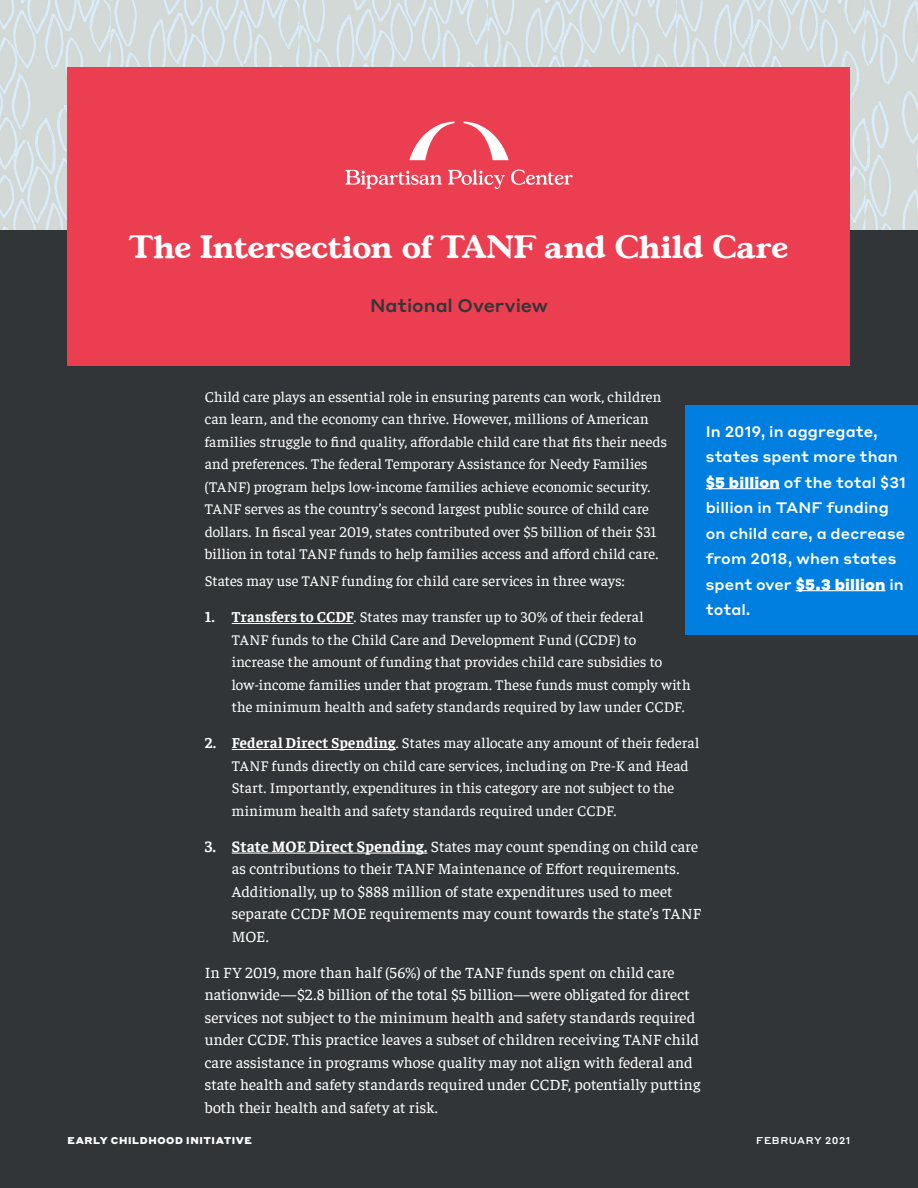
<style>
.page{position:relative;width:918px;height:1188px;background:#fff}
.page>*{position:absolute;margin:0;border:0;box-sizing:border-box;transform-origin:0 0}
.Cover_-_Title{font:700 31.5px "Gascogne TS";letter-spacing:.01em;color:#fff}
.Intro_Text{font:500 18px "Styrene A";color:#323537}
.Body_-_Report{font:15.75px/22.5px "Faustina";letter-spacing:.005em;color:#fff}
.Body_-_Report-2{font:15px/22.5px "Faustina";letter-spacing:.005em;color:#fff}
.Pullquote_Box_-_Righ{font:500 15px/25.5px "Styrene A";letter-spacing:.005em;color:#fff}
.t1{font:900 9.75px "Styrene A";letter-spacing:.065em;color:#fff}
.t2{font:500 9.75px "Styrene A";letter-spacing:.06em;color:#fff}
.s1{font-weight:700}
.s2{font-weight:900}
</style>
<div class="page">
<img style="left:0;top:0;width:918px;height:230px">
<div style="left:0;top:230px;width:918px;height:958px;background:#323537"></div>
<div style="left:68px;top:68px;width:782px;height:298px;background:#eb3e51"></div>
<svg style="left:448px;top:170px;width:57px;height:19px"></svg>
<svg style="left:345px;top:170px;width:97px;height:19px"></svg>
<svg style="left:511px;top:170px;width:62px;height:15px"></svg>
<svg style="left:464px;top:122px;width:45px;height:38px"></svg>
<svg style="left:409px;top:121px;width:45px;height:39px"></svg>
<hr style="left:232px;top:623px;width:122px;height:1px;background:#fff">
<hr style="left:232px;top:749px;width:164px;height:1px;background:#fff">
<hr style="left:232px;top:853px;width:195px;height:1px;background:#fff">
<div style="left:685px;top:405px;width:233px;height:230px;background:#007fe1"></div>
<hr style="left:706px;top:488px;width:74px;height:1px;background:#fff">
<hr style="left:796px;top:590px;width:90px;height:1px;background:#fff">
<p class="Cover_-_Title" style="left:130px;top:226px;width:660px">The Intersection of TANF and Child Care</p>
<p class="Intro_Text" style="left:370px;top:290px;width:179px">National Overview</p>
<p class="Body_-_Report-2" style="left:205px;top:384px;width:464px">Child care plays an essential role in ensuring parents can work, children can learn, and the economy can thrive. However, millions of American families struggle to find quality, affordable child care that fits their needs and preferences. The federal Temporary Assistance for Needy Families (TANF) program helps low-income families achieve economic security.<br>TANF serves as the country’s second largest public source of child care dollars. In fiscal year 2019, states contributed over $5 billion of their $31 billion in total TANF funds to help families access and afford child care.</p>
<p class="Body_-_Report-2" style="left:205px;top:569px;width:422px">States may use TANF funding for child care services in three ways:</p>
<p class="Body_-_Report-2" style="left:232px;top:605px;width:460px;text-indent:-27px"><span class="s1">1. Transfers to CCDF</span>. States may transfer up to 30% of their federal<br>TANF funds to the Child Care and Development Fund (CCDF) to increase the amount of funding that provides child care subsidies to low-income families under that program. These funds must comply with the minimum health and safety standards required by law under CCDF.</p>
<p class="Body_-_Report-2" style="left:232px;top:731px;width:469px;text-indent:-27px"><span class="s1">2. Federal Direct Spending</span>. States may allocate any amount of their federal TANF funds directly on child care services, including on Pre-K and Head Start. Importantly, expenditures in this category are not subject to the minimum health and safety standards required under CCDF.</p>
<p class="Body_-_Report" style="left:232px;top:834px;width:471px;text-indent:-27px"><span class="s1">3. State MOE Direct Spending.</span> States may count spending on child care as contributions to their TANF Maintenance of Effort requirements.<br>Additionally, up to $888 million of state expenditures used to meet separate CCDF MOE requirements may count towards the state’s TANF MOE.</p>
<p class="Body_-_Report" style="left:205px;top:960px;width:497px">In FY 2019, more than half (56%) of the TANF funds spent on child care nationwide—$2.8 billion of the total $5 billion—were obligated for direct services not subject to the minimum health and safety standards required under CCDF. This practice leaves a subset of children receiving TANF child care assistance in programs whose quality may not align with federal and state health and safety standards required under CCDF, potentially putting both their health and safety at risk.</p>
<p class="Pullquote_Box_-_Righ" style="left:706px;top:417px;width:202px">In 2019, in aggregate, states spent more than <span class="s2">$5 billion</span> of the total $31 billion in TANF funding on child care, a decrease from 2018, when states spent over <span class="s2">$5.3 billion</span> in total.</p>
<p class="t1" style="left:68px;top:1133px;width:186px">EARLY CHILDHOOD INITIATIVE</p>
<p class="t2" style="left:756px;top:1133px;width:96px">FEBRUARY 2021</p>
</div>
